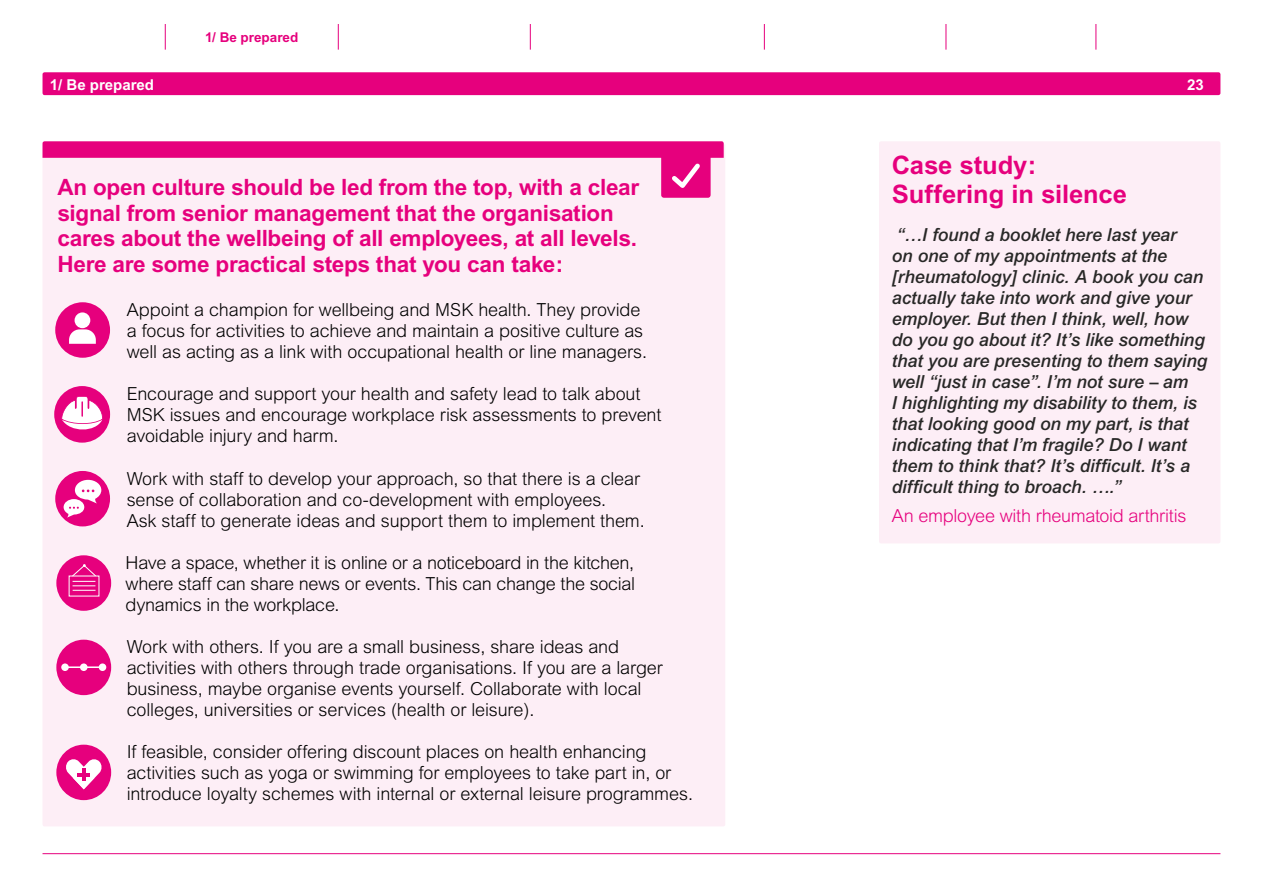
<style>
.page{position:relative;width:1263px;height:893px;background:#fff}
.page>*{position:absolute;margin:0;border:0;box-sizing:border-box;transform-origin:0 0}
.t1{font:700 25.5px/28.5px "Arial";color:#e6007d}
.t2{font:700 22.5px/25.5px "Arial";letter-spacing:-.01em;color:#e6007d}
.t3{font:300 18px/21px "Arial";letter-spacing:-.005em;color:#000}
.t4{font:italic 500 18px/21px "Arial";color:#282827}
.t5{font:300 18px "Arial";letter-spacing:-.015em;color:#e6007d}
.t6{font:700 15px "Arial";color:#fff}
.t7{font:700 13.5px "Arial";color:#e6007d}
</style>
<div class="page">
<hr style="left:43px;top:853px;width:1177px;height:1px;background:#e6007d">
<div style="left:43px;top:72px;width:1177px;height:23px;background:#e6007d;border-radius:2px"></div>
<svg style="left:165px;top:24px;width:1px;height:26px"></svg>
<svg style="left:338px;top:24px;width:1px;height:26px"></svg>
<svg style="left:530px;top:24px;width:1px;height:26px"></svg>
<svg style="left:764px;top:24px;width:1px;height:26px"></svg>
<svg style="left:945px;top:24px;width:1px;height:26px"></svg>
<svg style="left:1095px;top:24px;width:1px;height:26px"></svg>
<div style="left:43px;top:144px;width:682px;height:682px;background:#fdeef6"></div>
<div style="left:662px;top:156px;width:47px;height:41px;background:#e6007d;border-radius:2px"></div>
<div style="left:661px;top:155px;width:50px;height:43px;border:2px solid #e6007d;border-radius:2px"></div>
<svg style="left:43px;top:141px;width:681px;height:52px"></svg>
<div style="left:879px;top:141px;width:341px;height:402px;background:#fdeef6;border-radius:2px"></div>
<div style="left:55px;top:302px;width:55px;height:56px;background:#e6007d;border-radius:50%"></div>
<svg style="left:69px;top:329px;width:27px;height:15px"></svg>
<div style="left:75px;top:312px;width:15px;height:16px;background:#fff;border-radius:50%"></div>
<div style="left:54px;top:386px;width:56px;height:57px;background:#e6007d;border-radius:50%"></div>
<svg style="left:61px;top:396px;width:42px;height:34px"></svg>
<div style="left:55px;top:471px;width:55px;height:55px;background:#e6007d;border-radius:50%"></div>
<svg style="left:64px;top:480px;width:37px;height:46px"></svg>
<div style="left:56px;top:640px;width:55px;height:55px;background:#e6007d;border-radius:50%"></div>
<div style="left:80px;top:663px;width:8px;height:8px;background:#fff;border-radius:50%"></div>
<div style="left:99px;top:663px;width:7px;height:8px;background:#fff;border-radius:50%"></div>
<div style="left:61px;top:663px;width:8px;height:8px;background:#fff;border-radius:50%"></div>
<hr style="left:65px;top:666px;width:38px;height:2px;background:#fff">
<div style="left:56px;top:745px;width:55px;height:55px;background:#e6007d;border-radius:50%"></div>
<svg style="left:66px;top:759px;width:36px;height:30px"></svg>
<hr style="left:78px;top:773px;width:12px;height:4px;background:#e6007d">
<hr style="left:82px;top:769px;width:4px;height:12px;background:#e6007d">
<div style="left:56px;top:555px;width:55px;height:56px;background:#e6007d;border-radius:50%"></div>
<svg style="left:71px;top:564px;width:26px;height:27px"></svg>
<p class="t7" style="left:205px;top:30px;width:95px">1/ Be prepared</p>
<p class="t6" style="left:50px;top:76px;width:105px">1/ Be prepared</p>
<p class="t6" style="left:1187px;top:76px;width:18px">23</p>
<p class="t2" style="left:57px;top:174px;width:583px">An open culture should be led from the top, with a clear signal from senior management that the organisation cares about the wellbeing of all employees, at all levels.<br>Here are some practical steps that you can take:</p>
<p class="t3" style="left:127px;top:299px;width:522px">Appoint a champion for wellbeing and MSK health. They provide a focus for activities to achieve and maintain a positive culture as well as acting as a link with occupational health or line managers.</p>
<p class="t3" style="left:127px;top:383px;width:536px">Encourage and support your health and safety lead to talk about<br>MSK issues and encourage workplace risk assessments to prevent avoidable injury and harm.</p>
<p class="t3" style="left:127px;top:468px;width:519px">Work with staff to develop your approach, so that there is a clear sense of collaboration and co-development with employees.<br>Ask staff to generate ideas and support them to implement them.</p>
<p class="t3" style="left:126px;top:552px;width:511px;text-align:justify">Have a space, whether it is online or a noticeboard in the kitchen, where staff can share news or events. This can change the social dynamics in the workplace.</p>
<p class="t3" style="left:127px;top:636px;width:538px">Work with others. If you are a small business, share ideas and activities with others through trade organisations. If you are a larger business, maybe organise events yourself. Collaborate with local colleges, universities or services (health or leisure).</p>
<p class="t3" style="left:127px;top:741px;width:568px">If feasible, consider offering discount places on health enhancing activities such as yoga or swimming for employees to take part in, or introduce loyalty schemes with internal or external leisure programmes.</p>
<h1 class="t1" style="left:892px;top:151px;width:237px">Case study:<br>Suffering in silence</h1>
<p class="t4" style="left:892px;top:224px;width:317px">“…I found a booklet here last year<br>on one of my appointments at the [rheumatology] clinic. A book you can actually take into work and give your employer. But then I think, well, how do you go about it? It’s like something that you are presenting to them saying well “just in case”. I’m not sure – am<br>I highlighting my disability to them, is that looking good on my part, is that indicating that I’m fragile? Do I want them to think that? It’s difficult. It’s a difficult thing to broach. ….”</p>
<p class="t5" style="left:892px;top:506px;width:296px">An employee with rheumatoid arthritis</p>
</div>
